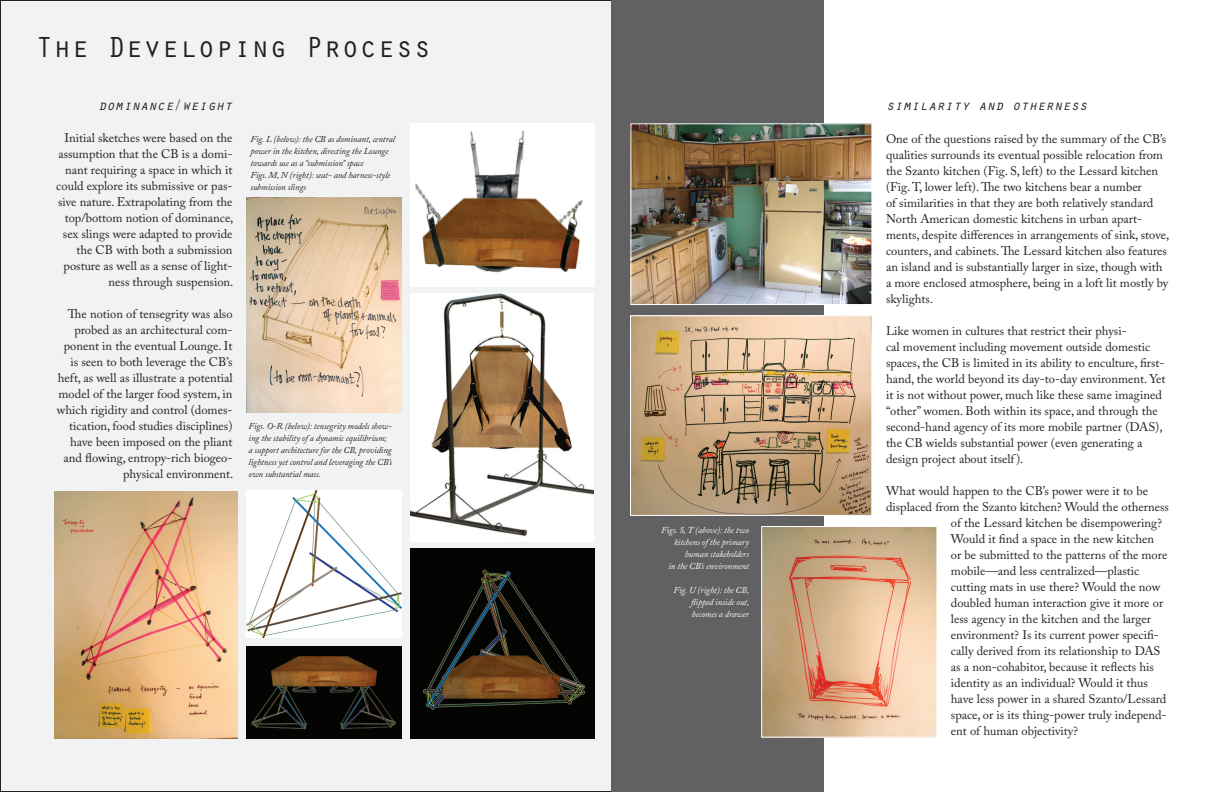
<style>
.page{position:relative;width:1224px;height:792px;background:#fff}
.page>*{position:absolute;margin:0;border:0;box-sizing:border-box;transform-origin:0 0}
.t1{font:30px "Orator Std";color:#231f20}
.t2{font:italic 14px "Orator Std";color:#231f20}
.t3{font:12.5px/16px "Adobe Caslon Pro";color:#231f20}
.t4{font:italic 9px/12px "Adobe Caslon Pro";letter-spacing:-.01em;color:#231f20}
.t5{font:italic 9px/12px "Adobe Caslon Pro";letter-spacing:-.01em;color:#fdfdfd;text-align:right}
</style>
<div class="page">
<div style="left:0;top:0;width:612px;height:792px;background:#f1f2f3"></div>
<div style="left:612px;top:0;width:212px;height:792px;background:#616164"></div>
<img style="left:246px;top:198px;width:156px;height:215px">
<img style="left:763px;top:528px;width:172px;height:208px">
<div style="left:761px;top:526px;width:176px;height:212px;border:1px solid #fff"></div>
<img style="left:54px;top:491px;width:184px;height:248px">
<img style="left:410px;top:294px;width:184px;height:248px">
<img style="left:410px;top:123px;width:184px;height:164px">
<img style="left:246px;top:646px;width:156px;height:93px">
<img style="left:246px;top:491px;width:156px;height:147px">
<img style="left:410px;top:549px;width:184px;height:189px">
<img style="left:632px;top:317px;width:238px;height:197px">
<div style="left:630px;top:315px;width:242px;height:201px;border:1px solid #fff"></div>
<img style="left:632px;top:125px;width:238px;height:178px">
<div style="left:630px;top:123px;width:242px;height:182px;border:1px solid #fff"></div>
<h1 class="t1" style="left:35px;top:25px;width:398px">The Developing Process</h1>
<p class="t2" style="left:98px;top:95px;width:136px">dominance/weight</p>
<p class="t3" style="left:56px;top:129px;width:179px;text-align:right">Initial sketches were based on the assumption that the CB is a domi&shy;nant requiring a space in which it could explore its submissive or pas&shy;sive nature. Extrapolating from the top/bottom notion of dominance, sex slings were adapted to provide the CB with both a submission posture as well as a sense of light&shy;ness through suspension.</p>
<p class="t3" style="left:57px;top:305px;width:178px;text-align:right">The notion of tensegrity was also probed as an architectural com&shy;ponent in the eventual Lounge. It is seen to both leverage the CB’s heft, as well as illustrate a potential model of the larger food system, in which rigidity and control (domes&shy;tication, food studies disciplines) have been imposed on the pliant and flowing, entropy-rich biogeo&shy;physical environment.</p>
<p class="t4" style="left:251px;top:133px;width:146px">Fig. L (below): the CB as dominant, central power in the kitchen, directing the Lounge towards use as a “submission” space<br>Figs. M, N (right): seat- and harness-style submission slings</p>
<p class="t4" style="left:249px;top:420px;width:145px">Figs. O-R (below): tensegrity models show&shy;ing the stability of a dynamic equilibrium; a support architecture for the CB, providing lightness yet control and leveraging the CB’s own substantial mass.</p>
<p class="t5" style="left:661px;top:524px;width:89px">Figs. S, T (above): the two kitchens of the primary human stakeholders<br>in the CB’s environment</p>
<p class="t5" style="left:691px;top:584px;width:60px;text-align:justify;text-indent:-18px">Fig. U (right): the CB, flipped inside out, becomes a drawer</p>
<p class="t2" style="left:886px;top:95px;width:203px">similarity and otherness</p>
<p class="t3" style="left:886px;top:130px;width:285px">One of the questions raised by the summary of the CB’s qualities surrounds its eventual possible relocation from the Szanto kitchen (Fig. S, left) to the Lessard kitchen (Fig. T, lower left). The two kitchens bear a number<br>of similarities in that they are both relatively standard North American domestic kitchens in urban apart&shy;ments, despite differences in arrangements of sink, stove, counters, and cabinets. The Lessard kitchen also features an island and is substantially larger in size, though with a more enclosed atmosphere, being in a loft lit mostly by skylights.</p>
<p class="t3" style="left:886px;top:322px;width:281px">Like women in cultures that restrict their physi-<br>cal movement including movement outside domestic spaces, the CB is limited in its ability to enculture, first&shy;hand, the world beyond its day-to-day environment. Yet it is not without power, much like these same imagined “other” women. Both within its space, and through the second-hand agency of its more mobile partner (DAS), the CB wields substantial power (even generating a design project about itself ).</p>
<p class="t3" style="left:886px;top:482px;width:264px">What would happen to the CB’s power were it to be</p>
<p class="t3" style="left:886px;top:498px;width:285px">displaced from the Szanto kitchen? Would the otherness</p>
<p class="t3" style="left:951px;top:514px;width:213px">of the Lessard kitchen be disempowering?</p>
<p class="t3" style="left:951px;top:530px;width:205px">Would it find a space in the new kitchen</p>
<p class="t3" style="left:951px;top:546px;width:218px">or be submitted to the patterns of the more</p>
<p class="t3" style="left:951px;top:562px;width:190px">mobile—and less centralized—plastic</p>
<p class="t3" style="left:951px;top:578px;width:211px">cutting mats in use there? Would the now</p>
<p class="t3" style="left:951px;top:594px;width:214px">doubled human interaction give it more or</p>
<p class="t3" style="left:951px;top:610px;width:202px">less agency in the kitchen and the larger</p>
<p class="t3" style="left:951px;top:626px;width:210px">environment? Is its current power specifi-</p>
<p class="t3" style="left:951px;top:642px;width:211px">cally derived from its relationship to DAS</p>
<p class="t3" style="left:951px;top:658px;width:205px">as a non-cohabitor, because it reflects his</p>
<p class="t3" style="left:951px;top:674px;width:199px">identity as an individual? Would it thus</p>
<p class="t3" style="left:951px;top:690px;width:217px">have less power in a shared Szanto/Lessard</p>
<p class="t3" style="left:951px;top:706px;width:217px">space, or is its thing-power truly independ-</p>
<p class="t3" style="left:951px;top:722px;width:129px">ent of human objectivity?</p>
</div>
